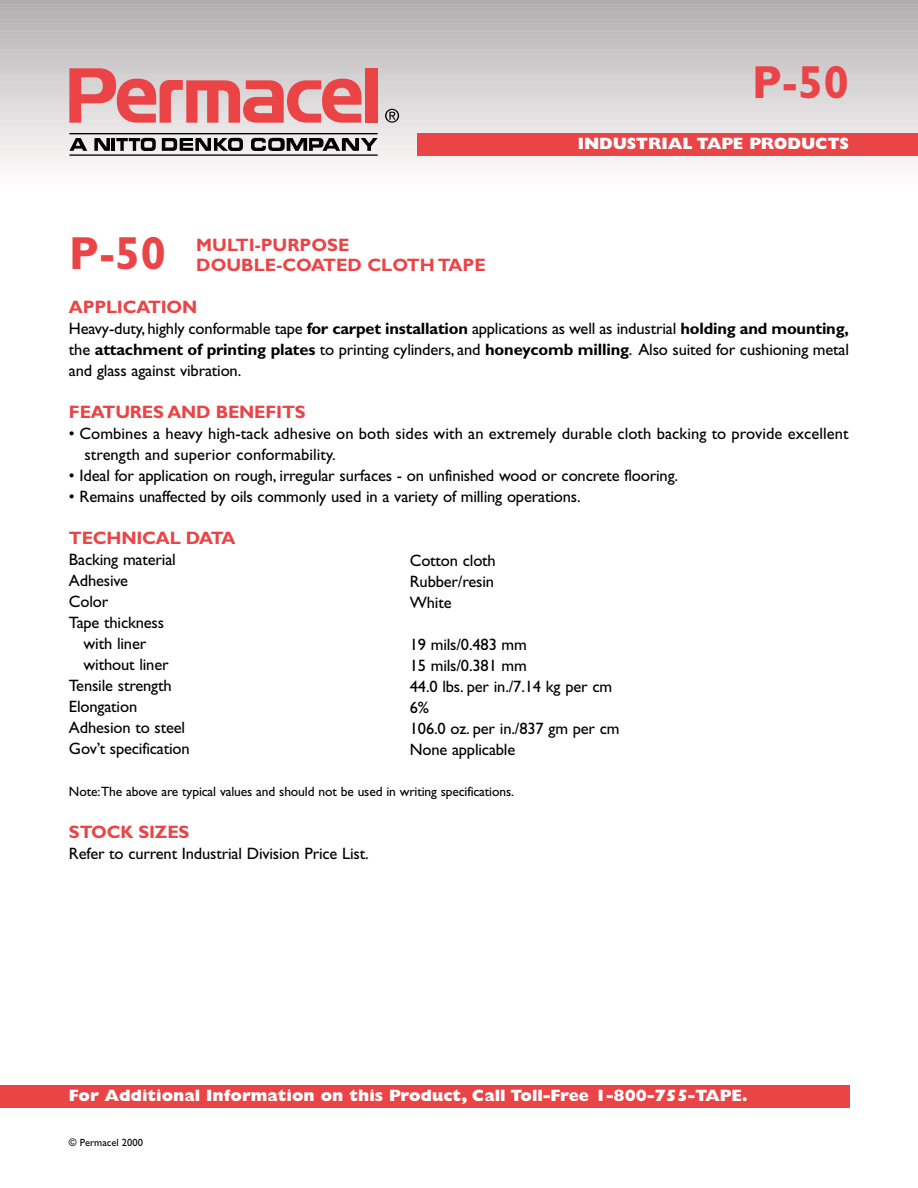
<style>
.page{position:relative;width:918px;height:1188px;background:#fff}
.page>*{position:absolute;margin:0;border:0;box-sizing:border-box;transform-origin:0 0}
.t1{font:700 46.5px "Gill Sans";color:#ea4447}
.t2{font:700 18px/19.5px "Gill Sans";letter-spacing:-.01em;color:#ea4447}
.t3{font:16.5px/21px "Gill Sans";letter-spacing:-.01em;color:#000;text-align:justify}
.t4{font:800 16.5px "Gill Sans";color:#fff}
.t5{font:13.5px "Gill Sans";letter-spacing:-.01em;color:#000}
.t6{font:10.5px "Gill Sans";color:#000}
.s1{font-weight:700}
</style>
<div class="page">
<hr style="left:0;top:0;width:918px;height:4px;background:#afadad">
<hr style="left:0;top:3px;width:918px;height:4px;background:#b0aeaf">
<hr style="left:0;top:6px;width:918px;height:4px;background:#b2b0b1">
<div style="left:0;top:9px;width:918px;height:5px;background:#b4b2b2"></div>
<hr style="left:0;top:14px;width:918px;height:4px;background:#b6b4b4">
<div style="left:0;top:17px;width:918px;height:5px;background:#b8b6b6"></div>
<hr style="left:0;top:22px;width:918px;height:4px;background:#bab8b9">
<div style="left:0;top:25px;width:918px;height:5px;background:#bbb9b9"></div>
<hr style="left:0;top:30px;width:918px;height:4px;background:#bebcbd">
<div style="left:0;top:33px;width:918px;height:5px;background:#c0bdbe"></div>
<hr style="left:0;top:38px;width:918px;height:4px;background:#c2bfc0">
<div style="left:0;top:41px;width:918px;height:5px;background:#c3c0c1"></div>
<hr style="left:0;top:46px;width:918px;height:4px;background:#c5c2c3">
<hr style="left:0;top:49px;width:918px;height:4px;background:#c7c5c5">
<div style="left:0;top:52px;width:918px;height:5px;background:#c8c6c6"></div>
<hr style="left:0;top:57px;width:918px;height:4px;background:#cac8c8">
<div style="left:0;top:60px;width:918px;height:5px;background:#cdcacb"></div>
<hr style="left:0;top:65px;width:918px;height:4px;background:#cecbcc">
<div style="left:0;top:68px;width:918px;height:5px;background:#d0cdce"></div>
<hr style="left:0;top:73px;width:918px;height:4px;background:#d2d0d0">
<div style="left:0;top:76px;width:918px;height:5px;background:#d3d1d1"></div>
<hr style="left:0;top:81px;width:918px;height:4px;background:#d5d3d4">
<div style="left:0;top:84px;width:918px;height:5px;background:#d6d4d5"></div>
<hr style="left:0;top:89px;width:918px;height:4px;background:#d8d6d7">
<hr style="left:0;top:92px;width:918px;height:4px;background:#dad7d8">
<div style="left:0;top:95px;width:918px;height:5px;background:#dcdada"></div>
<hr style="left:0;top:100px;width:918px;height:4px;background:#dddbdb">
<div style="left:0;top:103px;width:918px;height:5px;background:#dfdddd"></div>
<hr style="left:0;top:108px;width:918px;height:4px;background:#e0dede">
<div style="left:0;top:111px;width:918px;height:5px;background:#e3e0e0"></div>
<hr style="left:0;top:116px;width:918px;height:4px;background:#e4e1e2">
<div style="left:0;top:119px;width:918px;height:5px;background:#e6e4e4"></div>
<hr style="left:0;top:124px;width:918px;height:4px;background:#e7e5e5">
<div style="left:0;top:127px;width:918px;height:5px;background:#eae7e8"></div>
<hr style="left:0;top:132px;width:918px;height:4px;background:#ebe8e9">
<svg style="left:69px;top:134px;width:309px;height:1px"></svg>
<hr style="left:0;top:135px;width:918px;height:4px;background:#edeaeb">
<div style="left:0;top:138px;width:918px;height:5px;background:#eeebec"></div>
<hr style="left:0;top:143px;width:918px;height:4px;background:#efeded">
<div style="left:0;top:146px;width:918px;height:5px;background:#f1eeef"></div>
<hr style="left:0;top:151px;width:918px;height:4px;background:#f3f0f0">
<div style="left:0;top:154px;width:918px;height:5px;background:#f4f1f1"></div>
<hr style="left:0;top:159px;width:918px;height:4px;background:#f6f3f4">
<div style="left:0;top:162px;width:918px;height:5px;background:#f7f4f5"></div>
<hr style="left:0;top:167px;width:918px;height:4px;background:#faf6f7">
<div style="left:0;top:170px;width:918px;height:5px;background:#fbf8f8"></div>
<hr style="left:0;top:175px;width:918px;height:4px;background:#fdfafb">
<div style="left:0;top:178px;width:918px;height:5px;background:#fefbfc"></div>
<div style="left:365px;top:68px;width:13px;height:55px;background:#ea4447"></div>
<svg style="left:69px;top:68px;width:293px;height:55px"></svg>
<svg style="left:69px;top:138px;width:18px;height:13px"></svg>
<svg style="left:94px;top:138px;width:62px;height:13px"></svg>
<svg style="left:251px;top:138px;width:127px;height:13px"></svg>
<svg style="left:162px;top:138px;width:81px;height:13px"></svg>
<hr style="left:69px;top:133px;width:309px;height:1px;background:#000">
<hr style="left:69px;top:154px;width:309px;height:2px;background:#000">
<svg style="left:385px;top:109px;width:14px;height:14px"></svg>
<div style="left:417px;top:133px;width:501px;height:23px;background:#ea4447"></div>
<div style="left:0;top:1086px;width:850px;height:22px;background:#ea4447"></div>
<h1 class="t1" style="left:752px;top:67px;width:99px">P-50</h1>
<h1 class="t1" style="left:69px;top:237px;width:99px">P-50</h1>
<p class="t2" style="left:196px;top:237px;width:291px">MULTI-PURPOSE<br>DOUBLE-COATED CLOTH TAPE</p>
<p class="t4" style="left:578px;top:137px;width:273px">INDUSTRIAL TAPE PRODUCTS</p>
<p class="t2" style="left:69px;top:300px;width:130px">APPLICATION</p>
<p class="t3" style="left:69px;top:320px;width:782px">Heavy-duty, highly conformable tape <span class="s1">for carpet installation</span> applications as well as industrial <span class="s1">holding and mounting, </span>the <span class="s1">attachment of printing plates</span> to printing cylinders, and <span class="s1">honeycomb milling</span>. Also suited for cushioning metal and glass against vibration.</p>
<p class="t2" style="left:69px;top:405px;width:238px">FEATURES AND BENEFITS</p>
<p class="t3" style="left:84px;top:425px;width:766px;text-indent:-15px">• Combines a heavy high-tack adhesive on both sides with an extremely durable cloth backing to provide excellent strength and superior conformability.</p>
<p class="t3" style="left:69px;top:467px;width:611px">• Ideal for application on rough, irregular surfaces - on unfinished wood or concrete flooring.</p>
<p class="t3" style="left:69px;top:488px;width:513px">• Remains unaffected by oils commonly used in a variety of milling operations.</p>
<p class="t2" style="left:69px;top:531px;width:168px">TECHNICAL DATA</p>
<p class="t3" style="left:69px;top:551px;width:108px">Backing material</p>
<p class="t3" style="left:69px;top:572px;width:61px">Adhesive</p>
<p class="t3" style="left:69px;top:593px;width:41px">Color</p>
<p class="t3" style="left:69px;top:614px;width:97px">Tape thickness</p>
<p class="t3" style="left:84px;top:635px;width:64px">with liner</p>
<p class="t3" style="left:84px;top:656px;width:87px">without liner</p>
<p class="t3" style="left:69px;top:677px;width:104px">Tensile strength</p>
<p class="t3" style="left:69px;top:698px;width:70px">Elongation</p>
<p class="t3" style="left:69px;top:719px;width:118px">Adhesion to steel</p>
<p class="t3" style="left:69px;top:740px;width:122px">Gov’t specification</p>
<p class="t5" style="left:69px;top:787px;width:447px">Note:The above are typical values and should not be used in writing specifications.</p>
<p class="t2" style="left:69px;top:825px;width:122px">STOCK SIZES</p>
<p class="t3" style="left:69px;top:845px;width:301px">Refer to current Industrial Division Price List.</p>
<p class="t3" style="left:410px;top:552px;width:88px">Cotton cloth Rubber/resin White</p>
<p class="t3" style="left:410px;top:636px;width:211px;text-align:left">19 mils/0.483 mm<br>15 mils/0.381 mm<br>44.0 lbs. per in./7.14 kg per cm<br>6%<br>106.0 oz. per in./837 gm per cm<br>None applicable</p>
<p class="t4" style="left:69px;top:1089px;width:680px">For Additional Information on this Product, Call Toll-Free 1-800-755-TAPE.</p>
<p class="t6" style="left:69px;top:1139px;width:75px">© Permacel 2000</p>
</div>
